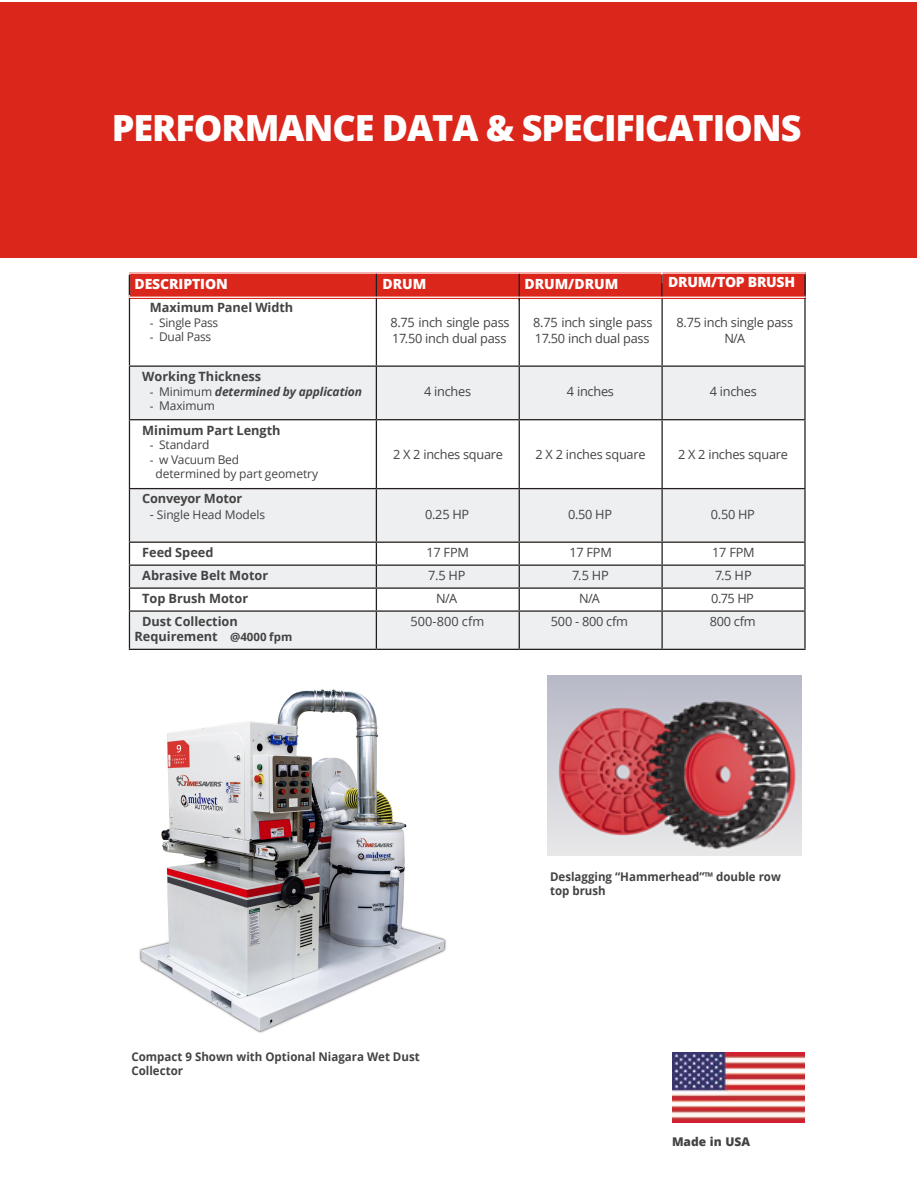
<style>
.page{position:relative;width:918px;height:1188px;background:#fff}
.page>*{position:absolute;margin:0;border:0;box-sizing:border-box;transform-origin:0 0}
.t1{font:800 36px "Open Sans";letter-spacing:-.03em;color:#fff}
.t2{font:800 14.1px "Open Sans";letter-spacing:-.01em;color:#fff}
.t3{font:12.75px/15.3px "Open Sans";letter-spacing:-.02em;color:#434343}
.t4{font:700 12.75px/15.3px "Open Sans";letter-spacing:-.005em;color:#434343}
.t5{font:12.75px "Open Sans";letter-spacing:.005em;color:#434343}
.t6{font:12px/14.4px "Open Sans";letter-spacing:-.01em;color:#434343}
.t7{font:700 12px/14.4px "Open Sans";color:#434343;scale:.96 1}
.t8{font:700 12px/13.8px "Open Sans";color:#434343;scale:.96 1}
.t9{font:italic 700 12px "Open Sans";letter-spacing:-.005em;color:#434343}
.t10{font:800 12px "Open Sans";color:#434343}
.s1{font-family:"Avenir Next";font-weight:500}
.s2{font-family:"Avenir Next";font-weight:500;font-style:normal}
.s3{font-weight:400;font-style:normal}
.s4{font-size:12.75px}
.s5{font-size:11.55px}
</style>
<div class="page">
<div style="left:0;top:2px;width:917px;height:256px;background:#db261b"></div>
<div style="left:129px;top:272px;width:676px;height:26px;background:#db261b"></div>
<img style="left:672px;top:1053px;width:132px;height:69px">
<svg style="left:130px;top:367px;width:674px;height:282px;fill:#eeeff1"></svg>
<svg style="left:376px;top:274px;width:1px;height:23px"></svg>
<svg style="left:519px;top:274px;width:1px;height:23px"></svg>
<hr style="left:129px;top:276px;width:1px;height:89px;background:#231f20">
<hr style="left:376px;top:298px;width:1px;height:67px;background:#231f20">
<hr style="left:519px;top:298px;width:1px;height:67px;background:#231f20">
<hr style="left:661px;top:299px;width:2px;height:67px;background:#231f20">
<hr style="left:804px;top:298px;width:2px;height:67px;background:#231f20">
<hr style="left:129px;top:365px;width:247px;height:2px;background:#231f20">
<hr style="left:129px;top:367px;width:1px;height:52px;background:#231f20">
<hr style="left:376px;top:365px;width:143px;height:2px;background:#231f20">
<hr style="left:376px;top:367px;width:1px;height:52px;background:#231f20">
<hr style="left:519px;top:365px;width:143px;height:2px;background:#231f20">
<hr style="left:519px;top:367px;width:1px;height:52px;background:#231f20">
<hr style="left:662px;top:365px;width:144px;height:2px;background:#231f20">
<hr style="left:661px;top:367px;width:2px;height:52px;background:#231f20">
<hr style="left:804px;top:367px;width:2px;height:52px;background:#231f20">
<hr style="left:129px;top:419px;width:247px;height:1px;background:#231f20">
<hr style="left:129px;top:420px;width:1px;height:68px;background:#231f20">
<hr style="left:376px;top:419px;width:143px;height:1px;background:#231f20">
<hr style="left:376px;top:420px;width:1px;height:68px;background:#231f20">
<hr style="left:519px;top:419px;width:143px;height:1px;background:#231f20">
<hr style="left:519px;top:420px;width:1px;height:68px;background:#231f20">
<hr style="left:662px;top:419px;width:144px;height:1px;background:#231f20">
<hr style="left:661px;top:420px;width:2px;height:68px;background:#231f20">
<hr style="left:804px;top:420px;width:2px;height:68px;background:#231f20">
<hr style="left:129px;top:488px;width:247px;height:1px;background:#231f20">
<hr style="left:129px;top:489px;width:1px;height:53px;background:#231f20">
<hr style="left:376px;top:488px;width:143px;height:1px;background:#231f20">
<hr style="left:376px;top:489px;width:1px;height:53px;background:#231f20">
<hr style="left:519px;top:488px;width:143px;height:1px;background:#231f20">
<hr style="left:519px;top:489px;width:1px;height:53px;background:#231f20">
<hr style="left:662px;top:488px;width:144px;height:1px;background:#231f20">
<hr style="left:661px;top:489px;width:2px;height:53px;background:#231f20">
<hr style="left:804px;top:489px;width:2px;height:53px;background:#231f20">
<hr style="left:129px;top:542px;width:247px;height:1px;background:#231f20">
<hr style="left:376px;top:542px;width:143px;height:1px;background:#231f20">
<hr style="left:519px;top:542px;width:143px;height:1px;background:#231f20">
<hr style="left:662px;top:542px;width:144px;height:1px;background:#231f20">
<hr style="left:661px;top:543px;width:2px;height:22px;background:#231f20">
<hr style="left:804px;top:543px;width:2px;height:22px;background:#231f20">
<hr style="left:129px;top:565px;width:247px;height:1px;background:#231f20">
<hr style="left:376px;top:565px;width:143px;height:1px;background:#231f20">
<hr style="left:519px;top:565px;width:143px;height:1px;background:#231f20">
<hr style="left:662px;top:565px;width:144px;height:1px;background:#231f20">
<hr style="left:661px;top:566px;width:2px;height:21px;background:#231f20">
<hr style="left:804px;top:566px;width:2px;height:21px;background:#231f20">
<hr style="left:129px;top:587px;width:247px;height:2px;background:#231f20">
<svg style="left:129px;top:543px;width:1px;height:67px"></svg>
<hr style="left:376px;top:587px;width:143px;height:2px;background:#231f20">
<svg style="left:376px;top:543px;width:1px;height:67px"></svg>
<hr style="left:519px;top:587px;width:143px;height:2px;background:#231f20">
<svg style="left:519px;top:543px;width:1px;height:67px"></svg>
<hr style="left:662px;top:587px;width:144px;height:2px;background:#231f20">
<hr style="left:661px;top:589px;width:2px;height:21px;background:#231f20">
<hr style="left:804px;top:589px;width:2px;height:21px;background:#231f20">
<hr style="left:129px;top:610px;width:247px;height:2px;background:#231f20">
<hr style="left:129px;top:612px;width:1px;height:37px;background:#231f20">
<hr style="left:376px;top:610px;width:143px;height:2px;background:#231f20">
<hr style="left:376px;top:612px;width:1px;height:37px;background:#231f20">
<hr style="left:519px;top:610px;width:143px;height:2px;background:#231f20">
<hr style="left:519px;top:612px;width:1px;height:37px;background:#231f20">
<hr style="left:662px;top:610px;width:144px;height:2px;background:#231f20">
<hr style="left:661px;top:612px;width:2px;height:37px;background:#231f20">
<hr style="left:804px;top:612px;width:2px;height:37px;background:#231f20">
<hr style="left:129px;top:649px;width:247px;height:1px;background:#231f20">
<hr style="left:376px;top:649px;width:143px;height:1px;background:#231f20">
<hr style="left:519px;top:649px;width:143px;height:1px;background:#231f20">
<hr style="left:662px;top:649px;width:144px;height:1px;background:#231f20">
<hr style="left:129px;top:272px;width:247px;height:2px;background:#fff">
<hr style="left:376px;top:272px;width:143px;height:2px;background:#fff">
<hr style="left:519px;top:272px;width:143px;height:2px;background:#fff">
<hr style="left:662px;top:272px;width:144px;height:2px;background:#fff">
<hr style="left:129px;top:297px;width:247px;height:1px;background:#fff">
<hr style="left:376px;top:297px;width:143px;height:1px;background:#fff">
<hr style="left:519px;top:297px;width:143px;height:1px;background:#fff">
<hr style="left:662px;top:297px;width:144px;height:1px;background:#fff">
<svg style="left:661px;top:272px;width:1px;height:24px"></svg>
<hr style="left:804px;top:275px;width:2px;height:20px;background:#231f20">
<img style="left:139px;top:689px;width:307px;height:344px">
<img style="left:547px;top:675px;width:255px;height:181px">
<h1 class="t1" style="left:112px;top:101px;width:691px">PERFORMANCE DATA &amp; SPECIFICATIONS</h1>
<p class="t2" style="left:135px;top:273px;width:95px">DESCRIPTION</p>
<p class="t2" style="left:382px;top:273px;width:45px">DRUM</p>
<p class="t2" style="left:525px;top:273px;width:95px">DRUM/DRUM</p>
<p class="t2" style="left:668px;top:272px;width:128px">DRUM/TOP BRUSH</p>
<p class="t4" style="left:150px;top:300px;width:145px">Maximum Panel Width</p>
<p class="t6" style="left:150px;top:315px;width:70px"><span class="s1">-</span> Single Pass</p>
<p class="t6" style="left:150px;top:329px;width:63px"><span class="s1">-</span> Dual Pass</p>
<p class="t3" style="left:390px;top:315px;width:121px">8.75 inch single pass<br>17.50 inch dual pass</p>
<p class="t3" style="left:533px;top:315px;width:121px">8.75 inch single pass<br>17.50 inch dual pass</p>
<p class="t3" style="left:677px;top:315px;width:118px;text-align:center">8.75 inch single pass<br>N/A</p>
<p class="t4" style="left:142px;top:368px;width:120px">Working Thickness</p>
<p class="t9" style="left:150px;top:383px;width:214px"><span class="s2">-</span> <span class="s3">Minimum</span> determined by application</p>
<p class="t6" style="left:150px;top:398px;width:67px"><span class="s1">-</span> Maximum</p>
<p class="t3" style="left:424px;top:384px;width:49px">4 inches</p>
<p class="t3" style="left:567px;top:384px;width:49px">4 inches</p>
<p class="t3" style="left:710px;top:384px;width:49px">4 inches</p>
<p class="t4" style="left:142px;top:422px;width:140px">Minimum Part Length</p>
<p class="t6" style="left:150px;top:437px;width:61px"><span class="s1">-</span> Standard</p>
<p class="t6" style="left:155px;top:452px;width:164px;text-indent:-6px"><span class="s1">-</span> w Vacuum Bed<br>determined by part geometry</p>
<p class="t4" style="left:142px;top:491px;width:102px">Conveyor Motor</p>
<p class="t6" style="left:150px;top:507px;width:117px"><span class="s4">-</span> Single Head Models</p>
<p class="t3" style="left:425px;top:506px;width:46px">0.25 HP</p>
<p class="t3" style="left:568px;top:506px;width:46px">0.50 HP</p>
<p class="t3" style="left:711px;top:506px;width:46px">0.50 HP</p>
<p class="t4" style="left:142px;top:544px;width:73px">Feed Speed</p>
<p class="t3" style="left:426px;top:544px;width:44px">17 FPM</p>
<p class="t3" style="left:569px;top:544px;width:44px">17 FPM</p>
<p class="t3" style="left:712px;top:544px;width:44px">17 FPM</p>
<p class="t4" style="left:142px;top:567px;width:127px">Abrasive Belt Motor</p>
<p class="t3" style="left:428px;top:567px;width:39px">7.5 HP</p>
<p class="t3" style="left:572px;top:567px;width:38px">7.5 HP</p>
<p class="t3" style="left:715px;top:567px;width:38px">7.5 HP</p>
<p class="t4" style="left:142px;top:590px;width:107px">Top Brush Motor</p>
<p class="t3" style="left:436px;top:590px;width:22px">N/A</p>
<p class="t3" style="left:579px;top:590px;width:22px">N/A</p>
<p class="t3" style="left:711px;top:590px;width:44px">0.75 HP</p>
<p class="t4" style="left:135px;top:613px;width:159px;text-indent:8px">Dust Collection<br>Requirement <span class="s5">@4000 fpm</span></p>
<p class="t5" style="left:410px;top:613px;width:75px">500-800 cfm</p>
<p class="t3" style="left:551px;top:613px;width:79px">500 - 800 cfm</p>
<p class="t3" style="left:710px;top:613px;width:47px">800 cfm</p>
<p class="t3" style="left:393px;top:446px;width:112px">2 X 2 inches square</p>
<p class="t3" style="left:536px;top:446px;width:112px">2 X 2 inches square</p>
<p class="t3" style="left:678px;top:446px;width:112px">2 X 2 inches square</p>
<p class="t7" style="left:131px;top:1049px;width:302px">Compact 9 Shown with Optional Niagara Wet Dust<br>Collector</p>
<p class="t8" style="left:550px;top:870px;width:242px">Deslagging “Hammerhead”™ double row top brush</p>
<p class="t10" style="left:672px;top:1133px;width:80px">Made in USA</p>
</div>
